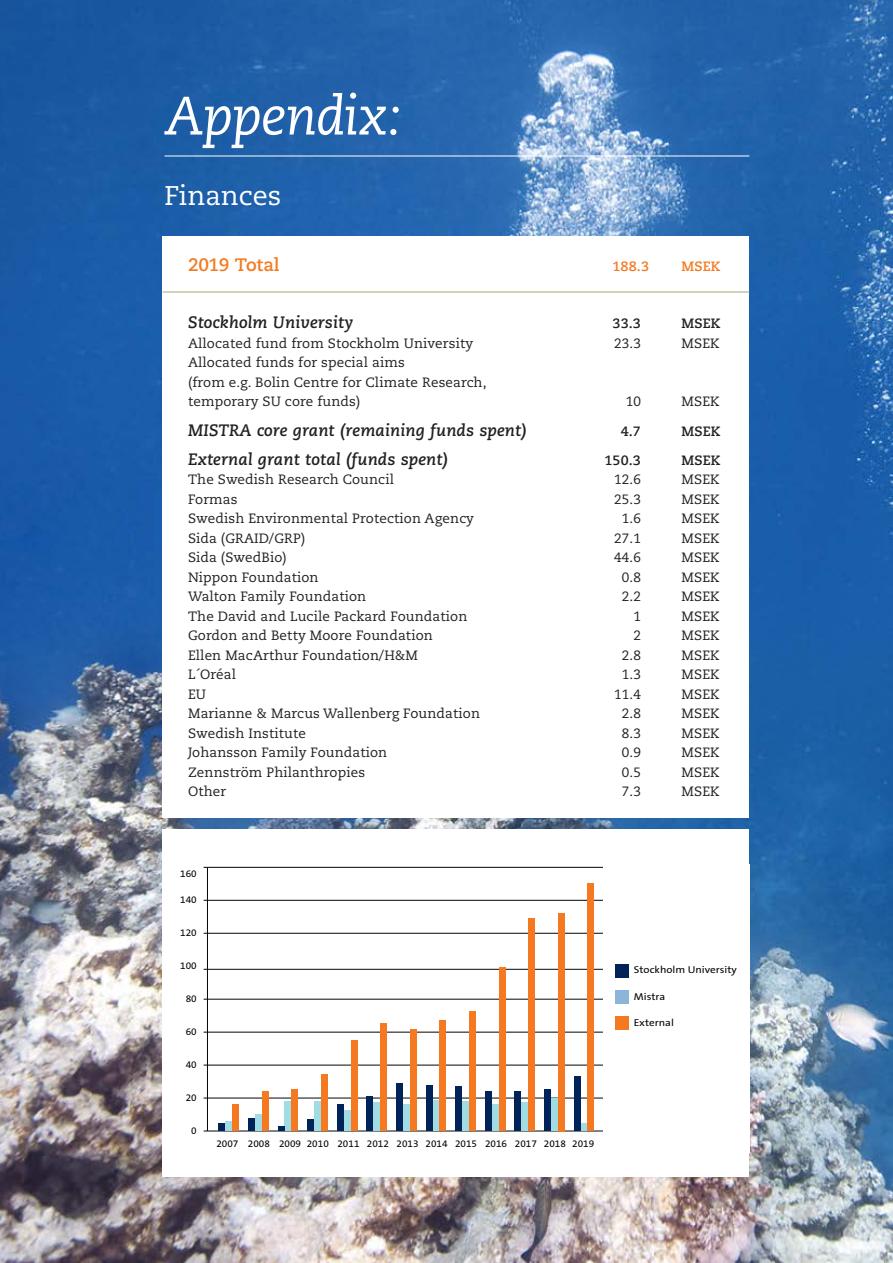
<style>
.page{position:relative;width:893px;height:1263px;background:#fff}
.page>*{position:absolute;margin:0;border:0;box-sizing:border-box;transform-origin:0 0}
.t1{font:italic 54px "Caecilia LT Std";letter-spacing:-.02em;color:#fff}
.t2{font:27px "Caecilia LT Std";color:#fff}
.t3{font:700 18px "Caecilia LT Std";letter-spacing:-.025em;color:#f47921}
.t4{font:italic 700 16.5px "Caecilia LT Std";letter-spacing:.01em;color:#231f20}
.t5{font:13.5px/19.5px "Caecilia LT Std";letter-spacing:.01em;color:#231f20}
.t6{font:700 13.5px "Caecilia LT Std";letter-spacing:.01em;color:#231f20}
.t7{font:700 13.5px "Caecilia LT Std";letter-spacing:.01em;color:#f47921}
.t8{font:10.05px "The Sans B W5 Plain";color:#040503}
.t9{font:10.05px "The Sans B W5 Plain";color:#040503;scale:1.11 1}
</style>
<div class="page">
<img style="left:0;top:0;width:893px;height:1263px">
<div style="left:163px;top:236px;width:586px;height:581px;background:#fff"></div>
<hr style="left:163px;top:292px;width:586px;height:1px;background:#a2a96d">
<hr style="left:164px;top:156px;width:585px;height:1px;background:#fff">
<div style="left:163px;top:829px;width:586px;height:348px;background:#fff"></div>
<hr style="left:207px;top:867px;width:1px;height:264px;background:#040503">
<hr style="left:204px;top:1131px;width:399px;height:1px;background:#040503">
<hr style="left:204px;top:1098px;width:399px;height:1px;background:#040503">
<hr style="left:204px;top:1065px;width:399px;height:1px;background:#040503">
<hr style="left:204px;top:1032px;width:399px;height:1px;background:#040503">
<hr style="left:204px;top:999px;width:399px;height:1px;background:#040503">
<hr style="left:204px;top:969px;width:399px;height:1px;background:#040503">
<hr style="left:204px;top:933px;width:399px;height:1px;background:#040503">
<hr style="left:204px;top:900px;width:399px;height:1px;background:#040503">
<hr style="left:204px;top:867px;width:399px;height:1px;background:#040503">
<div style="left:587px;top:883px;width:7px;height:248px;background:#f47921"></div>
<div style="left:558px;top:913px;width:7px;height:218px;background:#f47921"></div>
<div style="left:528px;top:918px;width:7px;height:213px;background:#f47921"></div>
<div style="left:499px;top:967px;width:6px;height:164px;background:#f47921"></div>
<div style="left:469px;top:1012px;width:7px;height:119px;background:#f47921"></div>
<div style="left:439px;top:1020px;width:7px;height:111px;background:#f47921"></div>
<div style="left:410px;top:1029px;width:7px;height:102px;background:#f47921"></div>
<div style="left:380px;top:1023px;width:7px;height:108px;background:#f47921"></div>
<div style="left:351px;top:1040px;width:6px;height:91px;background:#f47921"></div>
<div style="left:321px;top:1074px;width:7px;height:57px;background:#f47921"></div>
<div style="left:291px;top:1089px;width:7px;height:42px;background:#f47921"></div>
<div style="left:262px;top:1092px;width:7px;height:39px;background:#f47921"></div>
<div style="left:232px;top:1104px;width:7px;height:27px;background:#f47921"></div>
<div style="left:580px;top:1123px;width:7px;height:8px;background:#a1dbe4"></div>
<div style="left:551px;top:1099px;width:7px;height:32px;background:#a1dbe4"></div>
<div style="left:521px;top:1102px;width:7px;height:29px;background:#a1dbe4"></div>
<div style="left:492px;top:1104px;width:7px;height:27px;background:#a1dbe4"></div>
<div style="left:462px;top:1101px;width:7px;height:30px;background:#a1dbe4"></div>
<div style="left:432px;top:1100px;width:7px;height:31px;background:#a1dbe4"></div>
<div style="left:403px;top:1105px;width:7px;height:26px;background:#a1dbe4"></div>
<div style="left:373px;top:1103px;width:7px;height:28px;background:#a1dbe4"></div>
<div style="left:344px;top:1110px;width:7px;height:21px;background:#a1dbe4"></div>
<div style="left:314px;top:1101px;width:7px;height:30px;background:#a1dbe4"></div>
<div style="left:284px;top:1101px;width:7px;height:30px;background:#a1dbe4"></div>
<div style="left:255px;top:1114px;width:7px;height:17px;background:#a1dbe4"></div>
<div style="left:225px;top:1122px;width:7px;height:9px;background:#a1dbe4"></div>
<div style="left:573px;top:1076px;width:7px;height:55px;background:#002359"></div>
<div style="left:544px;top:1090px;width:7px;height:41px;background:#002359"></div>
<div style="left:514px;top:1091px;width:7px;height:40px;background:#002359"></div>
<div style="left:485px;top:1092px;width:7px;height:39px;background:#002359"></div>
<div style="left:455px;top:1086px;width:7px;height:45px;background:#002359"></div>
<div style="left:426px;top:1085px;width:6px;height:46px;background:#002359"></div>
<div style="left:396px;top:1083px;width:7px;height:48px;background:#002359"></div>
<div style="left:366px;top:1096px;width:7px;height:35px;background:#002359"></div>
<div style="left:337px;top:1104px;width:7px;height:27px;background:#002359"></div>
<div style="left:307px;top:1119px;width:7px;height:12px;background:#002359"></div>
<svg style="left:278px;top:1126px;width:6px;height:5px"></svg>
<div style="left:248px;top:1119px;width:7px;height:12px;background:#002359"></div>
<div style="left:218px;top:1123px;width:7px;height:8px;background:#002359"></div>
<div style="left:615px;top:964px;width:13px;height:13px;background:#002359"></div>
<div style="left:615px;top:990px;width:13px;height:13px;background:#8cb5da"></div>
<div style="left:615px;top:1016px;width:13px;height:14px;background:#f47921"></div>
<h1 class="t1" style="left:164px;top:85px;width:238px">Appendix:</h1>
<h2 class="t2" style="left:164px;top:180px;width:119px">Finances</h2>
<h3 class="t3" style="left:188px;top:254px;width:93px">2019 Total</h3>
<p class="t7" style="left:613px;top:258px;width:38px">188.3</p>
<p class="t7" style="left:682px;top:258px;width:40px">MSEK</p>
<p class="t4" style="left:188px;top:313px;width:167px">Stockholm University</p>
<p class="t6" style="left:613px;top:316px;width:30px">33.3</p>
<p class="t6" style="left:682px;top:316px;width:40px">MSEK</p>
<p class="t5" style="left:188px;top:334px;width:287px">Allocated fund from Stockholm University</p>
<p class="t5" style="left:614px;top:334px;width:28px">23.3</p>
<p class="t5" style="left:682px;top:334px;width:40px">MSEK</p>
<p class="t5" style="left:188px;top:353px;width:300px">Allocated funds for special aims<br>(from e.g. Bolin Centre for Climate Research, temporary SU core funds)</p>
<p class="t5" style="left:626px;top:392px;width:17px">10</p>
<p class="t5" style="left:682px;top:392px;width:40px">MSEK</p>
<p class="t4" style="left:188px;top:420px;width:340px">MISTRA core grant (remaining funds spent)</p>
<p class="t6" style="left:621px;top:423px;width:22px">4.7</p>
<p class="t6" style="left:682px;top:423px;width:40px">MSEK</p>
<p class="t4" style="left:188px;top:449px;width:262px">External grant total (funds spent)</p>
<p class="t6" style="left:604px;top:452px;width:38px">150.3</p>
<p class="t6" style="left:682px;top:452px;width:40px">MSEK</p>
<p class="t5" style="left:188px;top:470px;width:207px">The Swedish Research Council</p>
<p class="t5" style="left:614px;top:470px;width:28px">12.6</p>
<p class="t5" style="left:682px;top:470px;width:40px">MSEK</p>
<p class="t5" style="left:188px;top:490px;width:51px">Formas</p>
<p class="t5" style="left:614px;top:490px;width:28px">25.3</p>
<p class="t5" style="left:682px;top:490px;width:40px">MSEK</p>
<p class="t5" style="left:188px;top:509px;width:287px">Swedish Environmental Protection Agency</p>
<p class="t5" style="left:622px;top:509px;width:21px">1.6</p>
<p class="t5" style="left:682px;top:509px;width:40px">MSEK</p>
<p class="t5" style="left:188px;top:529px;width:119px">Sida (GRAID/GRP)</p>
<p class="t5" style="left:614px;top:529px;width:28px">27.1</p>
<p class="t5" style="left:682px;top:529px;width:40px">MSEK</p>
<p class="t5" style="left:188px;top:548px;width:100px">Sida (SwedBio)</p>
<p class="t5" style="left:614px;top:548px;width:28px">44.6</p>
<p class="t5" style="left:682px;top:548px;width:40px">MSEK</p>
<p class="t5" style="left:188px;top:568px;width:132px">Nippon Foundation</p>
<p class="t5" style="left:622px;top:568px;width:21px">0.8</p>
<p class="t5" style="left:682px;top:568px;width:40px">MSEK</p>
<p class="t5" style="left:188px;top:587px;width:180px">Walton Family Foundation</p>
<p class="t5" style="left:622px;top:587px;width:21px">2.2</p>
<p class="t5" style="left:682px;top:587px;width:40px">MSEK</p>
<p class="t5" style="left:188px;top:607px;width:281px">The David and Lucile Packard Foundation</p>
<p class="t5" style="left:633px;top:607px;width:9px">1</p>
<p class="t5" style="left:682px;top:607px;width:40px">MSEK</p>
<p class="t5" style="left:188px;top:626px;width:246px">Gordon and Betty Moore Foundation</p>
<p class="t5" style="left:633px;top:626px;width:9px">2</p>
<p class="t5" style="left:682px;top:626px;width:40px">MSEK</p>
<p class="t5" style="left:188px;top:646px;width:232px">Ellen MacArthur Foundation/H&amp;M</p>
<p class="t5" style="left:622px;top:646px;width:21px">2.8</p>
<p class="t5" style="left:682px;top:646px;width:40px">MSEK</p>
<p class="t5" style="left:188px;top:665px;width:49px">L´Oréal</p>
<p class="t5" style="left:622px;top:665px;width:21px">1.3</p>
<p class="t5" style="left:682px;top:665px;width:40px">MSEK</p>
<p class="t5" style="left:188px;top:685px;width:20px">EU</p>
<p class="t5" style="left:614px;top:685px;width:28px">11.4</p>
<p class="t5" style="left:682px;top:685px;width:40px">MSEK</p>
<p class="t5" style="left:188px;top:704px;width:293px">Marianne &amp; Marcus Wallenberg Foundation</p>
<p class="t5" style="left:622px;top:704px;width:21px">2.8</p>
<p class="t5" style="left:682px;top:704px;width:40px">MSEK</p>
<p class="t5" style="left:188px;top:724px;width:119px">Swedish Institute</p>
<p class="t5" style="left:622px;top:724px;width:21px">8.3</p>
<p class="t5" style="left:682px;top:724px;width:40px">MSEK</p>
<p class="t5" style="left:188px;top:743px;width:201px">Johansson Family Foundation</p>
<p class="t5" style="left:622px;top:743px;width:21px">0.9</p>
<p class="t5" style="left:682px;top:743px;width:40px">MSEK</p>
<p class="t5" style="left:188px;top:762px;width:179px">Zennström Philanthropies</p>
<p class="t5" style="left:622px;top:762px;width:21px">0.5</p>
<p class="t5" style="left:682px;top:762px;width:40px">MSEK</p>
<p class="t5" style="left:188px;top:782px;width:40px">Other</p>
<p class="t5" style="left:622px;top:782px;width:21px">7.3</p>
<p class="t5" style="left:682px;top:782px;width:40px">MSEK</p>
<p class="t8" style="left:180px;top:867px;width:18px">160</p>
<p class="t8" style="left:180px;top:893px;width:18px">140</p>
<p class="t8" style="left:180px;top:926px;width:18px">120</p>
<p class="t8" style="left:180px;top:959px;width:18px">100</p>
<p class="t8" style="left:186px;top:992px;width:13px">80</p>
<p class="t8" style="left:186px;top:1025px;width:13px">60</p>
<p class="t8" style="left:186px;top:1058px;width:13px">40</p>
<p class="t8" style="left:186px;top:1091px;width:13px">20</p>
<p class="t8" style="left:191px;top:1124px;width:7px">0</p>
<p class="t8" style="left:216px;top:1137px;width:379px">2007 2008 2009 2010 2011 2012 2013 2014 2015 2016 2017 2018 2019</p>
<p class="t9" style="left:634px;top:963px;width:94px">Stockholm University</p>
<p class="t9" style="left:634px;top:990px;width:30px">Mistra</p>
<p class="t9" style="left:634px;top:1016px;width:38px">External</p>
</div>
